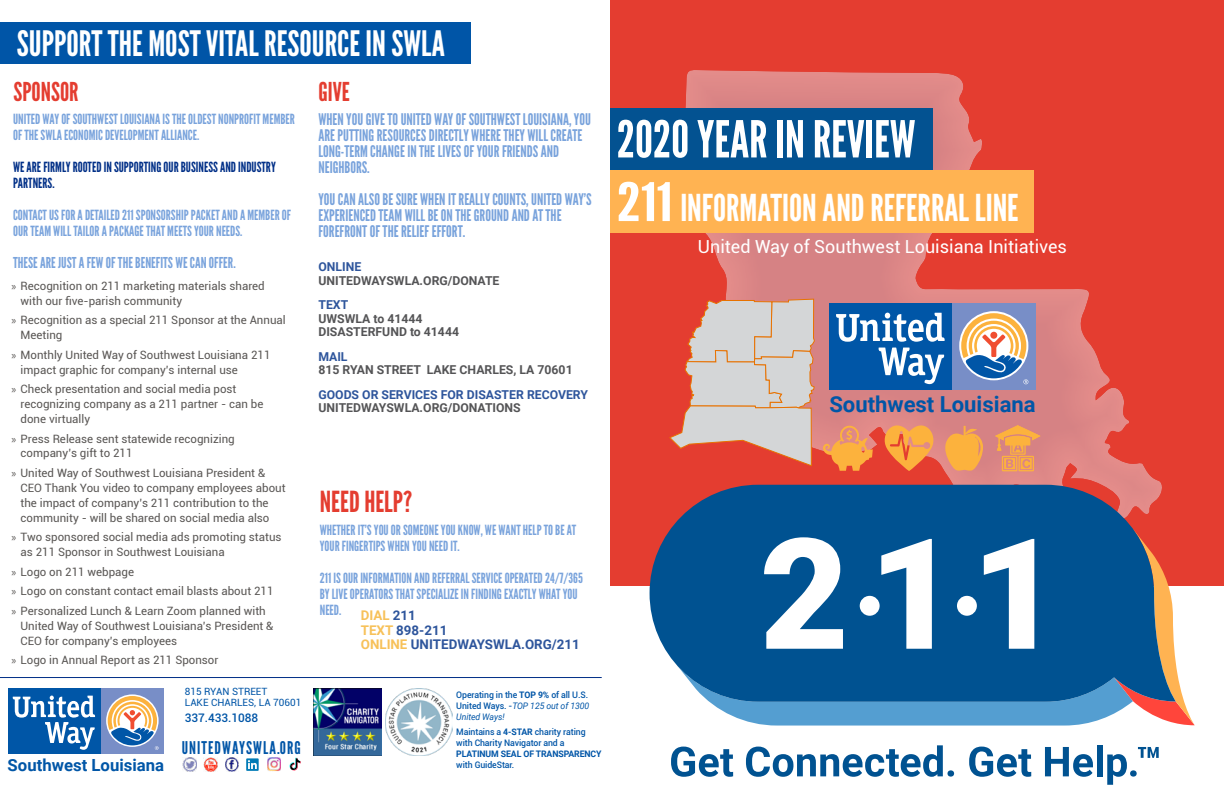
<style>
.page{position:relative;width:1224px;height:792px;background:#fff}
.page>*{position:absolute;margin:0;border:0;box-sizing:border-box;transform-origin:0 0}
.t1{font:50.9px "League Gothic";color:#fff}
.t2{font:37px "League Gothic";color:#fff}
.t3{font:35px "League Gothic";color:#fff}
.t4{font:29px "League Gothic";color:#e43d30}
.t5{font:26px "League Gothic";color:#e43d30}
.t6{font:700 22.1px "Roboto";color:#0056a7}
.t7{font:18px "Roboto";color:#fff}
.t8{font:17.5px "League Gothic";letter-spacing:.06em;color:#0055a7}
.t9{font:700 16.7px "Roboto";color:#0056a7}
.t10{font:16px/16px "League Gothic";color:#79a3dc}
.t11{font:15px "League Gothic";color:#79a3dc}
.t12{font:14px/16px "League Gothic";color:#79a3dc}
.t13{font:14px/16px "League Gothic";color:#002f87}
.t14{font:700 13.4px/14.7px "Roboto";color:#2e559c}
.t15{font:700 12.2px/13.5px "Roboto";color:#545456}
.t16{font:700 12.2px "Roboto";color:#2e559c}
.t17{font:500 11.8px "Roboto";color:#0055a7}
.t18{font:11.5px/15px "Roboto";color:#595654}
.t19{font:10px/10.6px "Roboto";color:#0055a7}
.t20{font:500 9px/11px "Roboto";letter-spacing:-.01em;color:#0055a7}
.t21{font:700 9px "Roboto";letter-spacing:-.01em;color:#0055a7}
.s1{font-family:"Myriad Pro"}
.s2{color:#f7c159}
.s3{font-weight:700}
.s4{font-weight:400;font-style:italic}
.s5{font-size:53px}
</style>
<div class="page">
<div style="left:611px;top:0;width:613px;height:586px;background:#e43d30"></div>
<div style="left:681px;top:69px;width:482px;height:451px;background:#002f87;opacity:.22"></div>
<svg style="left:669px;top:298px;width:146px;height:169px"></svg>
<svg style="left:885px;top:425px;width:48px;height:46px"></svg>
<svg style="left:823px;top:426px;width:50px;height:45px"></svg>
<svg style="left:995px;top:425px;width:46px;height:46px;background:#e79764"></svg>
<svg style="left:944px;top:426px;width:41px;height:45px;background:#efa157"></svg>
<div style="left:0;top:22px;width:471px;height:42px;background:#0055a7"></div>
<img style="left:314px;top:688px;width:67px;height:68px">
<img style="left:385px;top:688px;width:67px;height:68px">
<div style="left:101px;top:688px;width:63px;height:66px;background:#788ec7"></div>
<div style="left:8px;top:688px;width:93px;height:66px;background:#0056a7"></div>
<svg style="left:13px;top:696px;width:82px;height:54px"></svg>
<svg style="left:108px;top:696px;width:51px;height:54px"></svg>
<div style="left:246px;top:758px;width:13px;height:13px;background:#007bb6"></div>
<svg style="left:248px;top:760px;width:9px;height:9px"></svg>
<img style="left:267px;top:757px;width:14px;height:14px">
<img style="left:225px;top:757px;width:14px;height:14px">
<img style="left:204px;top:757px;width:14px;height:14px">
<img style="left:183px;top:757px;width:14px;height:14px">
<svg style="left:289px;top:758px;width:12px;height:13px"></svg>
<hr style="left:0;top:677px;width:602px;height:1px;background:#002f87">
<div style="left:952px;top:303px;width:84px;height:87px;background:#788ec7"></div>
<div style="left:830px;top:303px;width:122px;height:87px;background:#0056a7"></div>
<svg style="left:879px;top:348px;width:65px;height:36px"></svg>
<svg style="left:836px;top:313px;width:109px;height:29px"></svg>
<svg style="left:961px;top:313px;width:67px;height:71px"></svg>
<div style="left:611px;top:108px;width:322px;height:63px;background:#035291"></div>
<div style="left:611px;top:171px;width:423px;height:62px;background:#ffb352"></div>
<svg style="left:650px;top:485px;width:513px;height:181px;fill:#005291"></svg>
<svg style="left:677px;top:525px;width:518px;height:201px;background:#4077a4"></svg>
<div style="left:860px;top:596px;width:20px;height:20px;background:#fff;border-radius:10px"></div>
<div style="left:957px;top:596px;width:20px;height:20px;background:#fff;border-radius:10px"></div>
<svg style="left:671px;top:747px;width:62px;height:30px"></svg>
<svg style="left:746px;top:745px;width:208px;height:32px"></svg>
<svg style="left:969px;top:747px;width:62px;height:30px"></svg>
<svg style="left:1045px;top:747px;width:48px;height:30px"></svg>
<div style="left:1097px;top:745px;width:6px;height:31px;background:#005291"></div>
<svg style="left:1107px;top:747px;width:52px;height:38px"></svg>
<h3 class="t3" style="left:17px;top:23px;width:429px">SUPPORT THE MOST VITAL RESOURCE IN SWLA</h3>
<h3 class="t5" style="left:14px;top:76px;width:67px">SPONSOR</h3>
<h3 class="t5" style="left:318px;top:76px;width:33px">GIVE</h3>
<p class="t12" style="left:13px;top:111px;width:283px">UNITED WAY OF SOUTHWEST LOUISIANA IS THE OLDEST NONPROFIT MEMBER<br>OF THE SWLA ECONOMIC DEVELOPMENT ALLIANCE.</p>
<p class="t13" style="left:13px;top:159px;width:264px">WE ARE FIRMLY ROOTED IN SUPPORTING OUR BUSINESS AND INDUSTRY<br>PARTNERS.</p>
<p class="t12" style="left:13px;top:207px;width:280px">CONTACT US FOR A DETAILED 211 SPONSORSHIP PACKET AND A MEMBER OF<br>OUR TEAM WILL TAILOR A PACKAGE THAT MEETS YOUR NEEDS.</p>
<h3 class="t11" style="left:13px;top:253px;width:224px">THESE ARE JUST A FEW OF THE BENEFITS WE CAN OFFER.</h3>
<p class="t18" style="left:21px;top:277px;width:246px;text-indent:-9px"><span class="s1">»</span> Recognition on 211 marketing materials shared with our five-parish community</p>
<p class="t18" style="left:21px;top:312px;width:267px;text-indent:-9px"><span class="s1">»</span> Recognition as a special 211 Sponsor at the Annual<br>Meeting</p>
<p class="t18" style="left:21px;top:346px;width:251px;text-indent:-9px"><span class="s1">»</span> Monthly United Way of Southwest Louisiana 211 impact graphic for company’s internal use</p>
<p class="t18" style="left:21px;top:381px;width:244px;text-indent:-9px"><span class="s1">»</span> Check presentation and social media post recognizing company as a 211 partner - can be done virtually</p>
<p class="t18" style="left:21px;top:430px;width:216px;text-indent:-9px"><span class="s1">»</span> Press Release sent statewide recognizing company’s gift to 211</p>
<p class="t18" style="left:21px;top:465px;width:267px;text-indent:-9px"><span class="s1">»</span> United Way of Southwest Louisiana President &amp; CEO Thank You video to company employees about the impact of company’s 211 contribution to the community - will be shared on social media also</p>
<p class="t18" style="left:21px;top:529px;width:263px;text-indent:-9px"><span class="s1">»</span> Two sponsored social media ads promoting status as 211 Sponsor in Southwest Louisiana</p>
<p class="t18" style="left:12px;top:562px;width:263px;line-height:19.5px"><span class="s1">»</span> Logo on 211 webpage<br><span class="s1">»</span> Logo on constant contact email blasts about 211 <span class="s1">»</span> Personalized Lunch &amp; Learn Zoom planned with</p>
<p class="t18" style="left:21px;top:618px;width:254px">United Way of Southwest Louisiana’s President &amp;<br>CEO for company’s employees</p>
<p class="t18" style="left:12px;top:652px;width:208px"><span class="s1">»</span> Logo in Annual Report as 211 Sponsor</p>
<p class="t19" style="left:185px;top:686px;width:118px">815 RYAN STREET<br>LAKE CHARLES, LA 70601</p>
<p class="t17" style="left:185px;top:710px;width:75px">337.433.1088</p>
<h3 class="t9" style="left:8px;top:753px;width:158px">Southwest Louisiana</h3>
<h3 class="t8" style="left:182px;top:737px;width:121px">UNITEDWAYSWLA.ORG</h3>
<h3 class="t10" style="left:318px;top:111px;width:274px">WHEN YOU GIVE TO UNITED WAY OF SOUTHWEST LOUISIANA, YOU ARE PUTTING RESOURCES DIRECTLY WHERE THEY WILL CREATE LONG-TERM CHANGE IN THE LIVES OF YOUR FRIENDS AND NEIGHBORS.</h3>
<h3 class="t10" style="left:318px;top:191px;width:275px">YOU CAN ALSO BE SURE WHEN IT REALLY COUNTS, UNITED WAY’S<br>EXPERIENCED TEAM WILL BE ON THE GROUND AND AT THE<br>FOREFRONT OF THE RELIEF EFFORT.</h3>
<p class="t16" style="left:318px;top:258px;width:44px">ONLINE</p>
<p class="t15" style="left:318px;top:273px;width:183px">UNITEDWAYSWLA.ORG/DONATE</p>
<p class="t16" style="left:318px;top:296px;width:31px">TEXT</p>
<p class="t15" style="left:318px;top:311px;width:142px">UWSWLA to 41444<br>DISASTERFUND to 41444</p>
<p class="t16" style="left:318px;top:348px;width:31px">MAIL</p>
<p class="t15" style="left:318px;top:362px;width:256px">815 RYAN STREET LAKE CHARLES, LA 70601</p>
<p class="t16" style="left:318px;top:386px;width:271px">GOODS OR SERVICES FOR DISASTER RECOVERY</p>
<p class="t15" style="left:318px;top:400px;width:204px">UNITEDWAYSWLA.ORG/DONATIONS</p>
<h3 class="t4" style="left:320px;top:484px;width:94px">NEED HELP?</h3>
<p class="t12" style="left:320px;top:522px;width:258px">WHETHER IT’S YOU OR SOMEONE YOU KNOW, WE WANT HELP TO BE AT<br>YOUR FINGERTIPS WHEN YOU NEED IT.</p>
<p class="t12" style="left:320px;top:570px;width:265px">211 IS OUR INFORMATION AND REFERRAL SERVICE OPERATED 24/7/365<br>BY LIVE OPERATORS THAT SPECIALIZE IN FINDING EXACTLY WHAT YOU<br>NEED.</p>
<p class="t14" style="left:361px;top:607px;width:221px"><span class="s2">DIAL</span> 211<br><span class="s2">TEXT</span> 898-211<br><span class="s2">ONLINE</span> UNITEDWAYSWLA.ORG/211</p>
<p class="t20" style="left:456px;top:689px;width:134px">Operating in the <span class="s3">TOP 9%</span> of all U.S.<br>United Ways. -<span class="s4">TOP 125 out of 1300<br>United Ways!</span></p>
<p class="t20" style="left:456px;top:726px;width:131px">Maintains a <span class="s3">4-STAR</span> charity rating with Charity Navigator and a</p>
<p class="t21" style="left:456px;top:748px;width:147px">PLATINUM SEAL OF TRANSPARENCY</p>
<p class="t20" style="left:456px;top:759px;width:59px">with GuideStar.</p>
<h1 class="t1" style="left:617px;top:109px;width:300px">2020 YEAR IN REVIEW</h1>
<h2 class="t2" style="left:617px;top:186px;width:403px"><span class="s5">211</span> INFORMATION AND REFERRAL LINE</h2>
<h3 class="t7" style="left:698px;top:234px;width:371px">United Way of Southwest Louisiana Initiatives</h3>
<h3 class="t6" style="left:829px;top:388px;width:208px">Southwest Louisiana</h3>
</div>
